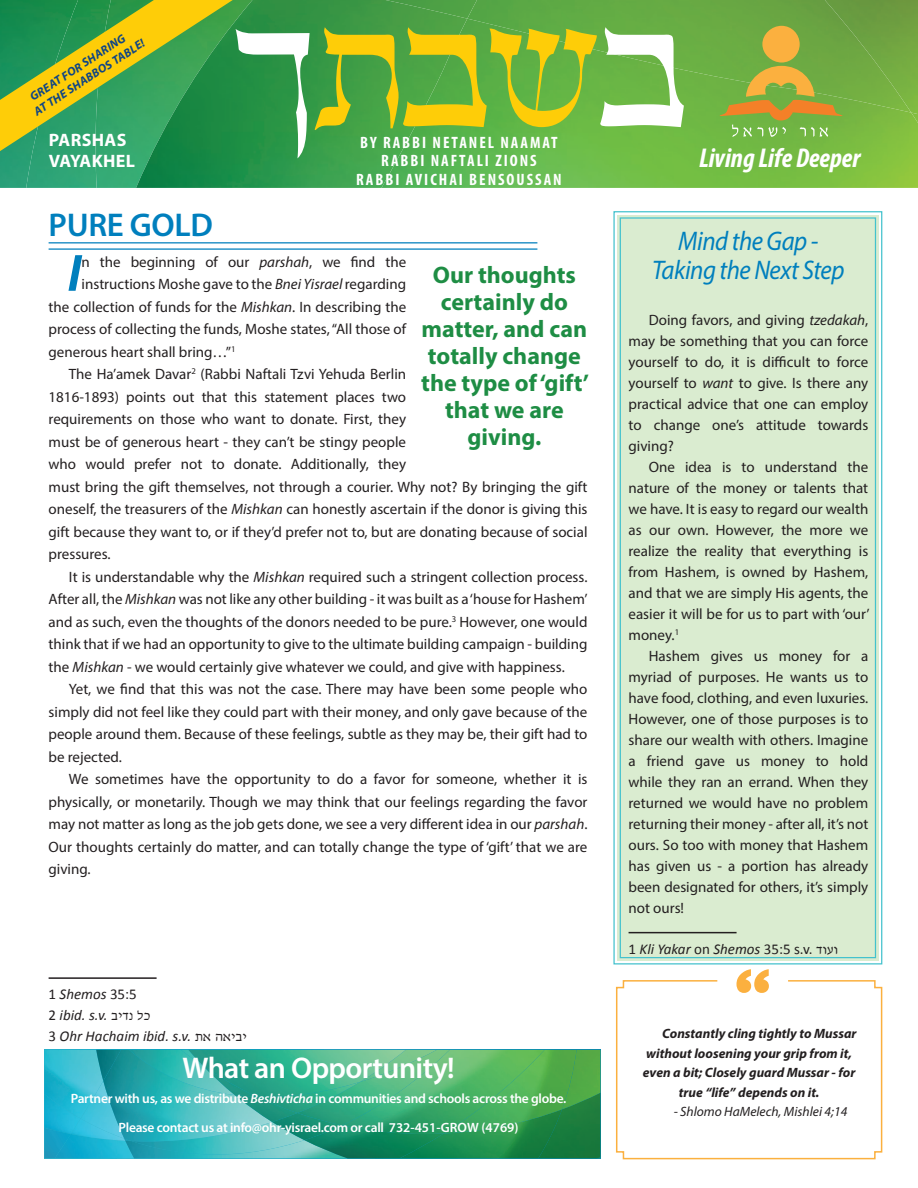
<style>
.page{position:relative;width:918px;height:1188px;background:#fff}
.page>*{position:absolute;margin:0;border:0;box-sizing:border-box;transform-origin:0 0}
.t1{font:157.35px "UD Moshe";color:#fecd08}
.t2{font:italic 48.45px "Myriad Pro";color:#007fbd}
.Hard_White{font:600 33px "Myriad Pro";letter-spacing:-.01em;color:#007fbd}
.Hard_White-2{font:600 30px "Myriad Pro";letter-spacing:-.02em;color:#fff}
.Hard_White-3{font:italic 700 condensed 27.3px "Myriad Pro";color:#fff}
.t3{font:italic 27px "Myriad Pro";letter-spacing:-.02em;color:#007fbd;scale:.92 1}
.Hard_White-4{font:700 24px/27px "Myriad Pro";color:#1e8d44;text-align:center}
.Hard_White-5{font:700 18px/21.6px "Myriad Pro";letter-spacing:.02em;color:#fff}
.Hard_White-6{font:700 condensed 16.5px "Myriad Pro";letter-spacing:.12em;color:#fff}
.t4{font:15px/21px "Myriad Pro";color:#231f20;text-align:justify}
.Footnotes{font:italic 15px "Calibri";color:#231f20}
.Hard_White-7{font:600 13.5px "Myriad Pro";letter-spacing:-.02em;color:#fff}
.t5{font:italic 700 13.5px "Myriad Pro";color:#231f20}
.t6{font:italic 13.5px "Myriad Pro";color:#231f20}
.t7{font:italic 700 12px "Myriad Pro";color:#0f4585}
.s1{color:#fff}
.s2{font-style:italic}
.s3{font-style:normal}
.s4{font-family:"Raanana";font-style:normal}
</style>
<div class="page">
<img style="left:0;top:151px;width:26px;height:37px">
<div style="left:26px;top:151px;width:68px;height:37px;background:#2fa576"></div>
<div style="left:94px;top:151px;width:42px;height:37px;background:#36ab74"></div>
<img style="left:136px;top:0;width:782px;height:188px">
<img style="left:467px;top:0;width:444px;height:19px">
<img style="left:381px;top:19px;width:537px;height:169px">
<img style="left:44px;top:1134px;width:11px;height:24px">
<img style="left:44px;top:1119px;width:27px;height:15px">
<img style="left:44px;top:1050px;width:52px;height:69px">
<img style="left:96px;top:1050px;width:7px;height:31px">
<img style="left:55px;top:1134px;width:70px;height:24px">
<img style="left:71px;top:1119px;width:32px;height:22px">
<img style="left:81px;top:1081px;width:22px;height:58px">
<img style="left:125px;top:1141px;width:179px;height:17px">
<img style="left:131px;top:1140px;width:173px;height:15px">
<img style="left:103px;top:1050px;width:169px;height:91px">
<img style="left:129px;top:1050px;width:59px;height:45px">
<img style="left:181px;top:1050px;width:7px;height:16px">
<img style="left:562px;top:1109px;width:38px;height:49px">
<img style="left:444px;top:1134px;width:118px;height:24px">
<img style="left:304px;top:1134px;width:140px;height:24px">
<img style="left:272px;top:1122px;width:70px;height:18px">
<img style="left:235px;top:1097px;width:62px;height:25px">
<img style="left:577px;top:1050px;width:23px;height:59px">
<img style="left:545px;top:1050px;width:32px;height:84px">
<img style="left:342px;top:1050px;width:203px;height:84px">
<img style="left:297px;top:1050px;width:153px;height:75px">
<img style="left:406px;top:1050px;width:31px;height:32px">
<img style="left:257px;top:1097px;width:103px;height:16px">
<img style="left:188px;top:1050px;width:218px;height:47px">
<div style="left:762px;top:26px;width:38px;height:37px;background:#fbb03f;border-radius:50%"></div>
<svg style="left:716px;top:66px;width:132px;height:71px;background:#96ac42"></svg>
<div style="left:613px;top:211px;width:270px;height:754px;background:#daecd0"></div>
<div style="left:620px;top:217px;width:256px;height:741px;border:1px solid #44c2cd"></div>
<svg style="left:68px;top:255px;width:15px;height:36px"></svg>
<hr style="left:49px;top:977px;width:108px;height:2px;background:#231f20">
<hr style="left:629px;top:932px;width:108px;height:1px;background:#231f20">
<hr style="left:49px;top:242px;width:488px;height:1px;background:#007fbd">
<hr style="left:49px;top:248px;width:488px;height:2px;background:#007fbd">
<svg style="left:616px;top:980px;width:267px;height:180px"></svg>
<svg style="left:0;top:0;width:233px;height:151px;background:#64a640"></svg>
<svg style="left:737px;top:969px;width:32px;height:24px"></svg>
<p class="t7" style="left:27px;top:91px;width:113px;rotate:-33deg">GREAT FOR SHARING</p>
<p class="t7" style="left:31px;top:106px;width:131px;rotate:-33deg">AT THE SHABBOS TABLE!</p>
<p class="Hard_White-5" style="left:49px;top:128px;width:88px">PARSHAS<br>VAYAKHEL</p>
<p class="t1" style="left:233px;top:-23px;width:453px">שבת<span class="s1">ך ב</span></p>
<p class="Hard_White-6" style="left:360px;top:132px;width:199px">BY RABBI NETANEL NAAMAT</p>
<p class="Hard_White-6" style="left:381px;top:151px;width:157px">RABBI NAFTALI ZIONS</p>
<p class="Hard_White-6" style="left:356px;top:169px;width:207px">RABBI AVICHAI BENSOUSSAN</p>
<p class="Hard_White-3" style="left:699px;top:141px;width:163px">Living Life Deeper</p>
<p class="Hard_White" style="left:49px;top:204px;width:166px">PURE GOLD</p>
<p class="t2" style="left:69px;top:243px;width:13px">I</p>
<p class="t4" style="left:82px;top:251px;width:326px">n the beginning of our <span class="s2">parshah</span>, we find the</p>
<p class="Hard_White-4" style="left:421px;top:261px;width:169px">Our thoughts certainly do matter, and can totally change the type of ‘gift’ that we are giving.</p>
<p class="t4" style="left:82px;top:274px;width:326px">instructions Moshe gave to the <span class="s2">Bnei Yisrael</span> regarding</p>
<p class="t4" style="left:49px;top:296px;width:359px">the collection of funds for the <span class="s2">Mishkan</span>. In describing the</p>
<p class="t4" style="left:49px;top:319px;width:359px">process of collecting the funds, Moshe states, “All those of</p>
<p class="t4" style="left:49px;top:341px;width:188px">generous heart shall bring…”<sup>1</sup></p>
<p class="t4" style="left:49px;top:363px;width:540px;line-height:22.5px;text-align:left;text-indent:20px">The Ha’amek Davar<sup>2</sup> (Rabbi Naftali Tzvi Yehuda Berlin<br>1816-1893) points out that this statement places two<br>requirements on those who want to donate. First, they<br>must be of generous heart - they can’t be stingy people<br>who would prefer not to donate. Additionally, they<br>must bring the gift themselves, not through a courier. Why not? By bringing the gift oneself, the treasurers of the <span class="s2">Mishkan</span> can honestly ascertain if the donor is giving this gift because they want to, or if they’d prefer not to, but are donating because of social pressures.</p>
<p class="t4" style="left:49px;top:565px;width:540px;line-height:22.5px;text-indent:20px">It is understandable why the <span class="s2">Mishkan</span> required such a stringent collection process.<br>After all, the <span class="s2">Mishkan</span> was not like any other building - it was built as a ‘house for Hashem’ and as such, even the thoughts of the donors needed to be pure.<sup>3</sup> However, one would think that if we had an opportunity to give to the ultimate building campaign - building the <span class="s2">Mishkan</span> - we would certainly give whatever we could, and give with happiness.</p>
<p class="t4" style="left:49px;top:678px;width:540px;line-height:22.5px;text-indent:20px">Yet, we find that this was not the case. There may have been some people who simply did not feel like they could part with their money, and only gave because of the people around them. Because of these feelings, subtle as they may be, their gift had to be rejected.</p>
<p class="t4" style="left:49px;top:768px;width:540px;line-height:22.5px;text-indent:20px">We sometimes have the opportunity to do a favor for someone, whether it is physically, or monetarily. Though we may think that our feelings regarding the favor may not matter as long as the job gets done, we see a very different idea in our <span class="s2">parshah</span>.<br>Our thoughts certainly do matter, and can totally change the type of ‘gift’ that we are giving.</p>
<p class="Footnotes" style="left:49px;top:984px;width:90px"><span class="s3">1</span> Shemos <span class="s3">35:5</span></p>
<p class="Footnotes" style="left:49px;top:1005px;width:103px"><span class="s3">2</span> ibid. s.v. <span class="s4">נדיב כל</span></p>
<p class="Footnotes" style="left:49px;top:1026px;width:200px"><span class="s3">3</span> Ohr Hachaim ibid. s.v. <span class="s4">את יביאה</span></p>
<p class="Hard_White-2" style="left:182px;top:1049px;width:274px">What an Opportunity!</p>
<p class="Hard_White-7" style="left:71px;top:1090px;width:497px">Partner with us, as we distribute <span class="s2">Beshivticha</span> in communities and schools across the globe.</p>
<p class="Hard_White-7" style="left:119px;top:1119px;width:402px">Please contact us at info@ohr-yisrael.com or call 732-451-GROW (4769)</p>
<p class="t3" style="left:678px;top:225px;width:154px">Mind the Gap -</p>
<p class="t3" style="left:652px;top:253px;width:210px">Taking the Next Step</p>
<p class="t4" style="left:629px;top:309px;width:241px;text-indent:20px">Doing favors, and giving <span class="s2">tzedakah</span>, may be something that you can force yourself to do, it is difficult to force yourself to <span class="s2">want</span> to give. Is there any practical advice that one can employ to change one’s attitude towards giving?</p>
<p class="t4" style="left:629px;top:456px;width:243px;text-indent:20px">One idea is to understand the nature of the money or talents that we have. It is easy to regard our wealth as our own. However, the more we realize the reality that everything is from Hashem, is owned by Hashem, and that we are simply His agents, the easier it will be for us to part with ‘our’ money.<sup>1</sup></p>
<p class="t4" style="left:629px;top:645px;width:241px;text-indent:20px">Hashem gives us money for a myriad of purposes. He wants us to have food, clothing, and even luxuries.<br>However, one of those purposes is to share our wealth with others. Imagine a friend gave us money to hold while they ran an errand. When they returned we would have no problem returning their money - after all, it’s not ours. So too with money that Hashem has given us - a portion has already been designated for others, it’s simply not ours!</p>
<p class="Footnotes" style="left:629px;top:938px;width:211px"><span class="s3">1</span> Kli Yakar <span class="s3">on</span> Shemos <span class="s3">35:5 s.v.</span> <span class="s4">ועוד</span></p>
<p class="t5" style="left:662px;top:1025px;width:196px">Constantly cling tightly to Mussar</p>
<p class="t5" style="left:646px;top:1045px;width:207px">without loosening your grip from it,</p>
<p class="t5" style="left:643px;top:1064px;width:214px">even a bit; Closely guard Mussar - for</p>
<p class="t5" style="left:679px;top:1084px;width:142px">true “life” depends on it.</p>
<p class="t6" style="left:674px;top:1104px;width:175px">- Shlomo HaMelech, Mishlei 4;14</p>
</div>
